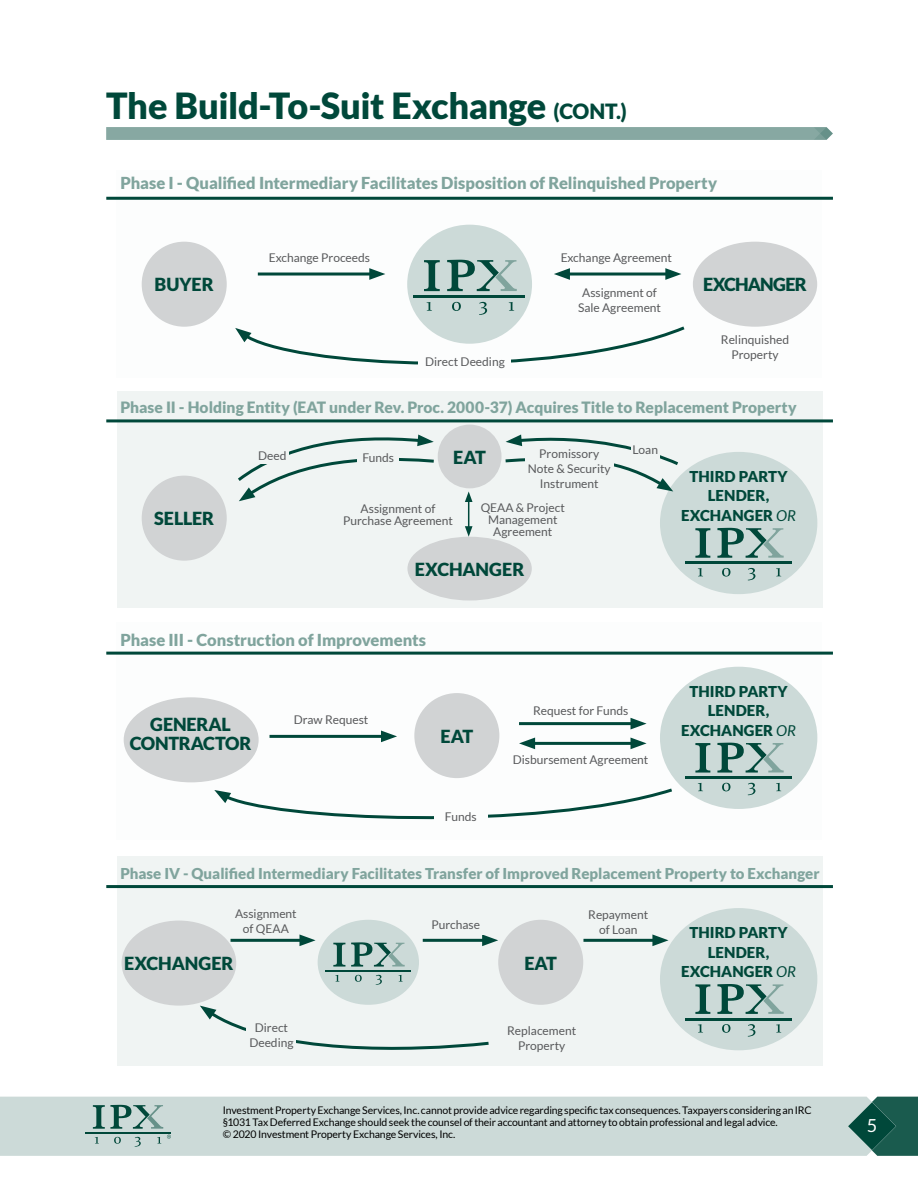
<style>
.page{position:relative;width:918px;height:1188px;background:#fff}
.page>*{position:absolute;margin:0;border:0;box-sizing:border-box;transform-origin:0 0}
.t1{font:900 36px "Lato";letter-spacing:-.015em;color:#00483a}
.t2{font:900 18px/19.5px "Lato";letter-spacing:-.01em;color:#00483a;text-align:center}
.t3{font:900 18px "Lato";letter-spacing:-.045em;color:#00483a}
.t4{font:18px "Lato";color:#fff}
.t5{font:900 16.5px "Lato";letter-spacing:-.005em;color:#80a49d}
.t6{font:900 15.6px "Lato";color:#80a49d}
.t7{font:900 15px "Lato";color:#80a49d}
.t8{font:900 15px/19.5px "Lato";letter-spacing:.005em;color:#00483a;text-align:center}
.t9{font:12px/15px "Lato";color:#58595b;text-align:center}
.t10{font:10.5px/12px "Lato";letter-spacing:-.01em;color:#000}
.s1{font-size:21px}
.s2{font-weight:400;font-style:italic}
</style>
<div class="page">
<div style="left:0;top:1097px;width:848px;height:59px;background:#ccdad8"></div>
<svg style="left:848px;top:1097px;width:70px;height:59px;background:#3a7167"></svg>
<svg style="left:167px;top:1135px;width:4px;height:4px"></svg>
<svg style="left:95px;top:1137px;width:4px;height:7px"></svg>
<svg style="left:114px;top:1137px;width:7px;height:7px"></svg>
<svg style="left:135px;top:1137px;width:6px;height:10px"></svg>
<svg style="left:157px;top:1137px;width:4px;height:7px"></svg>
<svg style="left:93px;top:1105px;width:70px;height:24px;background:#8aaba5"></svg>
<hr style="left:85px;top:1132px;width:86px;height:2px;background:#00483a">
<div style="left:117px;top:391px;width:706px;height:217px;background:#f0f4f3"></div>
<div style="left:117px;top:856px;width:706px;height:210px;background:#f0f4f3"></div>
<div style="left:693px;top:242px;width:124px;height:85px;background:#d1d3d4;border-radius:50%"></div>
<div style="left:142px;top:242px;width:85px;height:85px;background:#d1d3d4;border-radius:50%"></div>
<div style="left:142px;top:476px;width:85px;height:85px;background:#d1d3d4;border-radius:50%"></div>
<div style="left:124px;top:697px;width:135px;height:85px;background:#d1d3d4;border-radius:50%"></div>
<div style="left:660px;top:667px;width:157px;height:142px;background:#ccdad8;border-radius:50%"></div>
<div style="left:660px;top:908px;width:157px;height:142px;background:#ccdad8;border-radius:50%"></div>
<div style="left:660px;top:452px;width:157px;height:142px;background:#ccdad8;border-radius:50%"></div>
<div style="left:438px;top:425px;width:64px;height:63px;background:#d1d3d4;border-radius:50%"></div>
<div style="left:414px;top:693px;width:85px;height:85px;background:#d1d3d4;border-radius:50%"></div>
<div style="left:407px;top:537px;width:125px;height:64px;background:#d1d3d4;border-radius:50%"></div>
<hr style="left:106px;top:197px;width:727px;height:3px;background:#00483a">
<hr style="left:106px;top:652px;width:727px;height:3px;background:#00483a">
<hr style="left:106px;top:885px;width:727px;height:3px;background:#00483a">
<hr style="left:106px;top:419px;width:727px;height:3px;background:#00483a">
<div style="left:122px;top:921px;width:114px;height:85px;background:#d1d3d4;border-radius:50%"></div>
<div style="left:498px;top:920px;width:85px;height:85px;background:#d1d3d4;border-radius:50%"></div>
<div style="left:407px;top:225px;width:125px;height:119px;background:#ccdad8;border-radius:50%"></div>
<div style="left:318px;top:920px;width:101px;height:85px;background:#ccdad8;border-radius:50%"></div>
<hr style="left:258px;top:273px;width:117px;height:3px;background:#00483a">
<svg style="left:369px;top:268px;width:16px;height:12px"></svg>
<hr style="left:270px;top:735px;width:117px;height:3px;background:#00483a">
<svg style="left:381px;top:731px;width:16px;height:11px"></svg>
<hr style="left:519px;top:722px;width:117px;height:3px;background:#00483a">
<svg style="left:631px;top:718px;width:16px;height:11px"></svg>
<hr style="left:583px;top:939px;width:75px;height:3px;background:#00483a">
<svg style="left:652px;top:934px;width:17px;height:12px"></svg>
<hr style="left:423px;top:939px;width:65px;height:3px;background:#00483a">
<svg style="left:482px;top:935px;width:16px;height:11px"></svg>
<hr style="left:231px;top:939px;width:74px;height:3px;background:#00483a">
<svg style="left:299px;top:934px;width:17px;height:12px"></svg>
<hr style="left:529px;top:742px;width:107px;height:3px;background:#00483a">
<svg style="left:631px;top:738px;width:16px;height:11px"></svg>
<svg style="left:519px;top:738px;width:16px;height:11px"></svg>
<hr style="left:564px;top:273px;width:107px;height:3px;background:#00483a">
<svg style="left:554px;top:268px;width:16px;height:12px"></svg>
<svg style="left:665px;top:268px;width:16px;height:12px"></svg>
<svg style="left:235px;top:324px;width:450px;height:41px"></svg>
<svg style="left:214px;top:788px;width:458px;height:32px"></svg>
<svg style="left:238px;top:434px;width:196px;height:67px"></svg>
<svg style="left:505px;top:434px;width:173px;height:57px"></svg>
<svg style="left:200px;top:1006px;width:289px;height:44px"></svg>
<div style="left:247px;top:1022px;width:49px;height:32px;background:#f0f4f3"></div>
<div style="left:255px;top:450px;width:34px;height:14px;background:#f0f4f3"></div>
<div style="left:631px;top:444px;width:29px;height:15px;background:#f0f4f3"></div>
<div style="left:525px;top:449px;width:89px;height:48px;background:#f0f4f3"></div>
<div style="left:358px;top:452px;width:41px;height:17px;background:#f0f4f3"></div>
<svg style="left:465px;top:491px;width:8px;height:46px"></svg>
<svg style="left:427px;top:302px;width:5px;height:9px"></svg>
<svg style="left:452px;top:302px;width:9px;height:9px"></svg>
<svg style="left:479px;top:302px;width:8px;height:13px"></svg>
<svg style="left:509px;top:302px;width:5px;height:9px"></svg>
<svg style="left:424px;top:260px;width:16px;height:31px"></svg>
<svg style="left:447px;top:260px;width:70px;height:31px"></svg>
<hr style="left:414px;top:295px;width:111px;height:3px;background:#00483a">
<svg style="left:698px;top:783px;width:5px;height:8px"></svg>
<svg style="left:722px;top:783px;width:8px;height:8px"></svg>
<svg style="left:748px;top:783px;width:7px;height:12px"></svg>
<svg style="left:776px;top:783px;width:5px;height:8px"></svg>
<svg style="left:695px;top:743px;width:15px;height:30px"></svg>
<svg style="left:717px;top:743px;width:67px;height:30px"></svg>
<hr style="left:686px;top:777px;width:106px;height:2px;background:#00483a">
<svg style="left:698px;top:1024px;width:5px;height:9px"></svg>
<svg style="left:722px;top:1024px;width:8px;height:9px"></svg>
<svg style="left:748px;top:1024px;width:7px;height:13px"></svg>
<svg style="left:776px;top:1024px;width:5px;height:9px"></svg>
<svg style="left:695px;top:984px;width:15px;height:30px"></svg>
<svg style="left:717px;top:984px;width:67px;height:30px"></svg>
<hr style="left:686px;top:1018px;width:106px;height:2px;background:#00483a">
<svg style="left:698px;top:568px;width:5px;height:8px"></svg>
<svg style="left:722px;top:568px;width:8px;height:9px"></svg>
<svg style="left:748px;top:568px;width:7px;height:12px"></svg>
<svg style="left:776px;top:568px;width:5px;height:8px"></svg>
<svg style="left:695px;top:528px;width:15px;height:30px"></svg>
<svg style="left:717px;top:528px;width:67px;height:30px"></svg>
<hr style="left:686px;top:562px;width:106px;height:2px;background:#00483a">
<svg style="left:335px;top:975px;width:5px;height:7px"></svg>
<svg style="left:355px;top:975px;width:7px;height:7px"></svg>
<svg style="left:376px;top:975px;width:6px;height:10px"></svg>
<svg style="left:399px;top:975px;width:4px;height:7px"></svg>
<svg style="left:333px;top:943px;width:12px;height:24px"></svg>
<svg style="left:351px;top:942px;width:54px;height:25px"></svg>
<hr style="left:325px;top:970px;width:86px;height:2px;background:#00483a">
<div style="left:434px;top:811px;width:54px;height:16px;background:#fcfdfd"></div>
<div style="left:419px;top:356px;width:92px;height:16px;background:#fcfdfd"></div>
<div style="left:106px;top:127px;width:727px;height:13px;background:#87a8a2"></div>
<h1 class="t1" style="left:106px;top:85px;width:522px">The Build-To-Suit Exchange <span class="s1">(CONT.)</span></h1>
<h3 class="t5" style="left:120px;top:173px;width:598px">Phase I - Qualified Intermediary Facilitates Disposition of Relinquished Property</h3>
<h2 class="t2" style="left:155px;top:275px;width:61px">BUYER</h2>
<p class="t9" style="left:269px;top:250px;width:103px">Exchange Proceeds</p>
<p class="t9" style="left:425px;top:354px;width:81px">Direct Deeding</p>
<p class="t9" style="left:561px;top:250px;width:113px">Exchange Agreement</p>
<p class="t9" style="left:578px;top:285px;width:85px">Assignment of<br>Sale Agreement</p>
<h2 class="t3" style="left:703px;top:274px;width:105px">EXCHANGER</h2>
<p class="t9" style="left:721px;top:332px;width:70px">Relinquished<br>Property</p>
<h3 class="t6" style="left:120px;top:399px;width:678px">Phase II - Holding Entity (EAT under Rev. Proc. 2000-37) Acquires Title to Replacement Property</h3>
<h2 class="t2" style="left:154px;top:509px;width:62px">SELLER</h2>
<p class="t9" style="left:258px;top:448px;width:30px">Deed</p>
<p class="t9" style="left:528px;top:446px;width:85px">Promissory<br>Note &amp; Security<br>Instrument</p>
<p class="t9" style="left:481px;top:502px;width:86px;line-height:12px">QEAA &amp; Project<br>Management<br>Agreement</p>
<h2 class="t2" style="left:453px;top:447px;width:34px">EAT</h2>
<p class="t9" style="left:362px;top:450px;width:33px">Funds</p>
<p class="t9" style="left:343px;top:503px;width:112px;line-height:12px">Assignment of<br>Purchase Agreement</p>
<h2 class="t2" style="left:415px;top:559px;width:111px">EXCHANGER</h2>
<h3 class="t5" style="left:120px;top:630px;width:307px">Phase III - Construction of Improvements</h3>
<p class="t9" style="left:633px;top:442px;width:27px">Loan</p>
<h2 class="t2" style="left:130px;top:714px;width:123px">GENERAL<br>CONTRACTOR</h2>
<p class="t9" style="left:294px;top:712px;width:76px">Draw Request</p>
<h2 class="t2" style="left:441px;top:726px;width:34px">EAT</h2>
<p class="t9" style="left:445px;top:809px;width:33px">Funds</p>
<p class="t9" style="left:533px;top:703px;width:97px">Request for Funds</p>
<p class="t9" style="left:513px;top:752px;width:137px">Disbursement Agreement</p>
<p class="t8" style="left:681px;top:466px;width:116px">THIRD PARTY<br>LENDER,<br>EXCHANGER <span class="s2">OR</span></p>
<p class="t8" style="left:681px;top:681px;width:116px">THIRD PARTY<br>LENDER,<br>EXCHANGER <span class="s2">OR</span></p>
<p class="t7" style="left:120px;top:864px;width:701px">Phase IV - Qualified Intermediary Facilitates Transfer of Improved Replacement Property to Exchanger</p>
<p class="t9" style="left:235px;top:906px;width:63px">Assignment of QEAA</p>
<h2 class="t2" style="left:124px;top:954px;width:111px">EXCHANGER</h2>
<p class="t9" style="left:431px;top:917px;width:50px">Purchase</p>
<h2 class="t2" style="left:524px;top:953px;width:34px">EAT</h2>
<p class="t9" style="left:588px;top:907px;width:61px">Repayment of Loan</p>
<p class="t9" style="left:249px;top:1020px;width:46px">Direct<br>Deeding</p>
<p class="t9" style="left:507px;top:1023px;width:70px">Replacement<br>Property</p>
<p class="t8" style="left:681px;top:923px;width:116px">THIRD PARTY<br>LENDER,<br>EXCHANGER <span class="s2">OR</span></p>
<p class="t10" style="left:223px;top:1104px;width:590px">Investment Property Exchange Services, Inc. cannot provide advice regarding specific tax consequences. Taxpayers considering an IRC §1031 Tax Deferred Exchange should seek the counsel of their accountant and attorney to obtain professional and legal advice.<br>© 2020 Investment Property Exchange Services, Inc.</p>
<h2 class="t4" style="left:867px;top:1115px;width:12px">5</h2>
</div>
